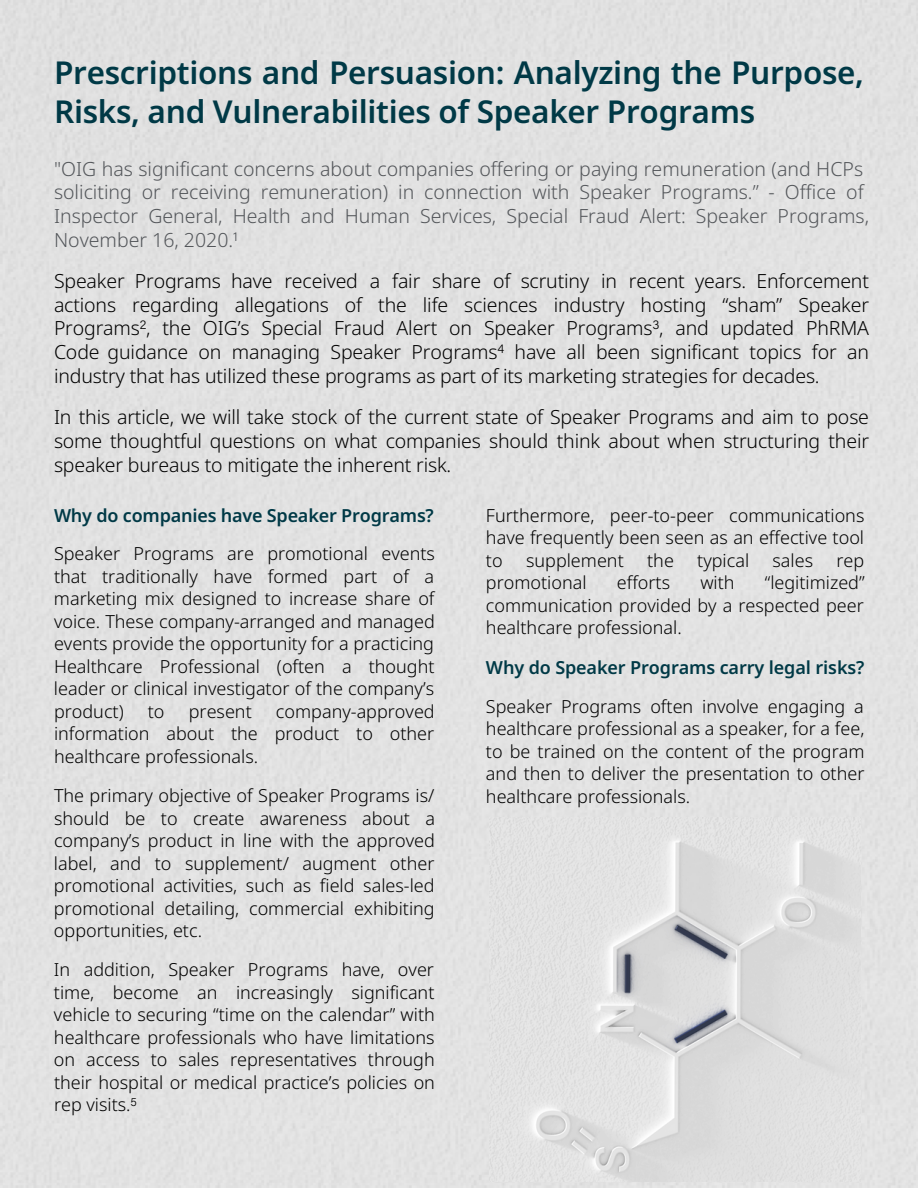
<style>
.page{position:relative;width:918px;height:1188px;background:#fff}
.page>*{position:absolute;margin:0;border:0;box-sizing:border-box;transform-origin:0 0}
.t1{font:600 31.5px/39.3px "Noto Sans";letter-spacing:-.01em;color:#003946}
.t2{font:300 19.5px/23.7px "Noto Sans";letter-spacing:-.01em;color:#000;text-align:justify}
.t3{font:300 19.5px/23.7px "Noto Sans";color:#53565a}
.t4{font:300 18px/22.5px "Noto Sans";color:#000;text-align:justify}
.t5{font:600 18px "Noto Sans";letter-spacing:-.005em;color:#003946}
.s1{font-weight:600;color:#003946}
</style>
<div class="page">
<img style="left:490px;top:817px;width:371px;height:365px">
<p class="t1" style="left:54px;top:52px;width:811px">Prescriptions and Persuasion: Analyzing the Purpose,<br>Risks, and Vulnerabilities of Speaker Programs</p>
<p class="t3" style="left:54px;top:156px;width:817px">"OIG has significant concerns about companies offering or paying remuneration (and HCPs soliciting or receiving remuneration) in connection with Speaker Programs.” - Office of Inspector General, Health and Human Services, Special Fraud Alert: Speaker Programs, November 16, 2020.<sup>1</sup></p>
<p class="t2" style="left:54px;top:269px;width:817px">Speaker Programs have received a fair share of scrutiny in recent years. Enforcement actions regarding allegations of the life sciences industry hosting “sham” Speaker Programs<sup>2</sup>, the OIG’s Special Fraud Alert on Speaker Programs<sup>3</sup>, and updated PhRMA Code guidance on managing Speaker Programs<sup>4</sup> have all been significant topics for an industry that has utilized these programs as part of its marketing strategies for decades.</p>
<p class="t2" style="left:54px;top:405px;width:817px">In this article, we will take stock of the current state of Speaker Programs and aim to pose some thoughtful questions on what companies should think about when structuring their speaker bureaus to mitigate the inherent risk.</p>
<p class="t4" style="left:54px;top:496px;width:382px;line-height:38.4px"><span class="s1">Why do companies have Speaker Programs?<br></span>Speaker Programs are promotional events</p>
<p class="t4" style="left:54px;top:564px;width:382px">that traditionally have formed part of a marketing mix designed to increase share of voice. These company-arranged and managed events provide the opportunity for a practicing Healthcare Professional (often a thought leader or clinical investigator of the company’s product)</p>
<p class="t4" style="left:486px;top:503px;width:380px">Furthermore, peer-to-peer communications have frequently been seen as an effective tool to</p>
<p class="t4" style="left:526px;top:548px;width:99px">supplement</p>
<p class="t4" style="left:647px;top:548px;width:28px">the</p>
<p class="t4" style="left:697px;top:548px;width:53px">typical</p>
<p class="t4" style="left:773px;top:548px;width:42px">sales</p>
<p class="t4" style="left:837px;top:548px;width:29px">rep</p>
<p class="t4" style="left:486px;top:571px;width:102px">promotional</p>
<p class="t4" style="left:617px;top:571px;width:55px">efforts</p>
<p class="t4" style="left:700px;top:571px;width:36px">with</p>
<p class="t4" style="left:486px;top:571px;width:380px;text-indent:279px">“legitimized” communication provided by a respected peer healthcare professional.</p>
<p class="t5" style="left:486px;top:654px;width:380px">Why do Speaker Programs carry legal risks?</p>
<p class="t4" style="left:486px;top:695px;width:380px">Speaker Programs often involve engaging a healthcare professional as a speaker, for a fee, to be trained on the content of the program and then to deliver the presentation to other healthcare professionals.</p>
<p class="t4" style="left:54px;top:699px;width:382px;text-indent:222px">company-approved information about the product to other healthcare professionals.</p>
<p class="t4" style="left:54px;top:784px;width:383px">The primary objective of Speaker Programs is/ should be to create awareness about a company’s product in line with the approved label, and to supplement/ augment other promotional activities, such as field sales-led promotional detailing, commercial exhibiting opportunities, etc.</p>
<p class="t4" style="left:54px;top:958px;width:383px">In addition, Speaker Programs have, over time, become an increasingly significant vehicle to securing “time on the calendar” with healthcare professionals who have limitations on access to sales representatives through their hospital or medical practice’s policies on rep visits.<sup>5</sup></p>
<p class="t4" style="left:148px;top:699px;width:18px">to</p>
<p class="t4" style="left:189px;top:699px;width:65px">present</p>
</div>
